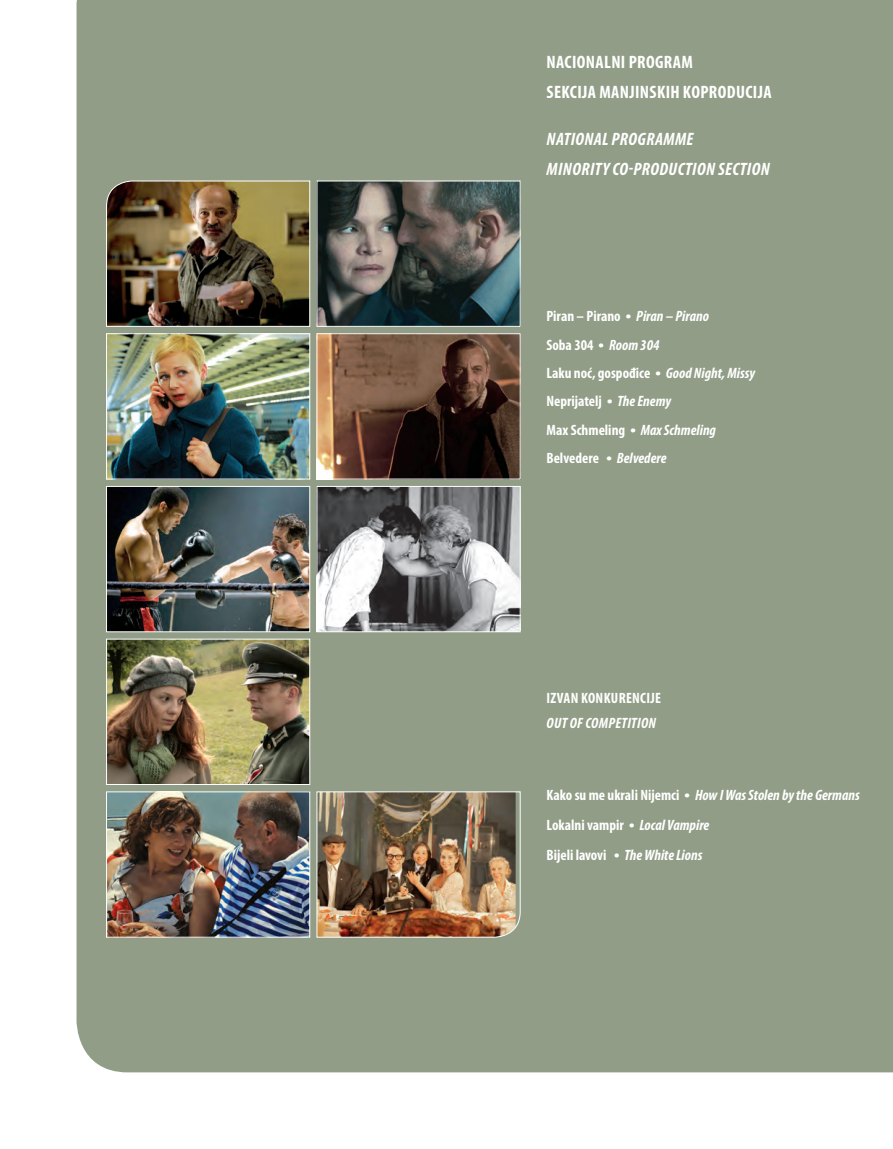
<style>
.page{position:relative;width:893px;height:1149px;background:#fff}
.page>*{position:absolute;margin:0;border:0;box-sizing:border-box;transform-origin:0 0}
.t1{font:700 condensed 18px/30px "Myriad Pro";letter-spacing:.02em;color:#fff}
.t2{font:italic 700 condensed 18px/30px "Myriad Pro";letter-spacing:.02em;color:#fff}
.t3{font:700 condensed 15px/28.2px "Myriad Pro";color:#fff}
.t4{font:italic 700 condensed 15px/29.7px "Myriad Pro";color:#fff}
.t5{font:italic 700 condensed 15px "Myriad Pro";letter-spacing:.02em;color:#fff}
.s1{font-family:"Spring";font-weight:800;font-stretch:normal}
.s2{font-style:italic}
.s3{font-style:normal}
.s4{font-family:"Spring";font-weight:800;font-style:normal;font-stretch:normal}
</style>
<div class="page">
<div style="left:77px;top:0;width:816px;height:1071px;background:#919d86"></div>
<img style="left:106px;top:180px;width:204px;height:146px">
<img style="left:106px;top:333px;width:204px;height:146px">
<img style="left:106px;top:486px;width:204px;height:146px">
<svg style="left:317px;top:486px;width:204px;height:146px"></svg>
<img style="left:106px;top:791px;width:204px;height:146px">
<svg style="left:317px;top:180px;width:204px;height:146px"></svg>
<svg style="left:317px;top:333px;width:204px;height:146px"></svg>
<img style="left:106px;top:638px;width:204px;height:146px">
<img style="left:317px;top:791px;width:204px;height:146px">
<p class="t1" style="left:547px;top:47px;width:226px">NACIONALNI PROGRAM<br>SEKCIJA MANJINSKIH KOPRODUCIJA</p>
<p class="t2" style="left:547px;top:124px;width:225px">NATIONAL PROGRAMME<br>MINORITY CO-PRODUCTION SECTION</p>
<p class="t3" style="left:546px;top:302px;width:210px">Piran – Pirano <span class="s1">•</span> <span class="s2">Piran – Pirano<br></span>Soba 304 <span class="s1">•</span> <span class="s2">Room 304<br></span>Laku noć, gospođice <span class="s1">•</span> <span class="s2">Good Night, Missy<br></span>Neprijatelj <span class="s1">•</span> <span class="s2">The Enemy<br></span>Max Schmeling <span class="s1">•</span> <span class="s2">Max Schmeling<br></span>Belvedere <span class="s1">•</span> <span class="s2">Belvedere</span></p>
<p class="t3" style="left:547px;top:683px;width:12px">Izvan</p>
<p class="t3" style="left:581px;top:683px;width:8px">konkurencije</p>
<p class="t5" style="left:547px;top:713px;width:110px">Out of Competition</p>
<p class="t4" style="left:546px;top:779px;width:315px"><span class="s3">Kako su me ukrali Nijemci</span> <span class="s4">•</span> How I Was Stolen by the Germans<br><span class="s3">Lokalni vampir</span> <span class="s4">•</span> Local Vampire<br><span class="s3">Bijeli lavovi</span> <span class="s4">•</span> The White Lions</p>
</div>
